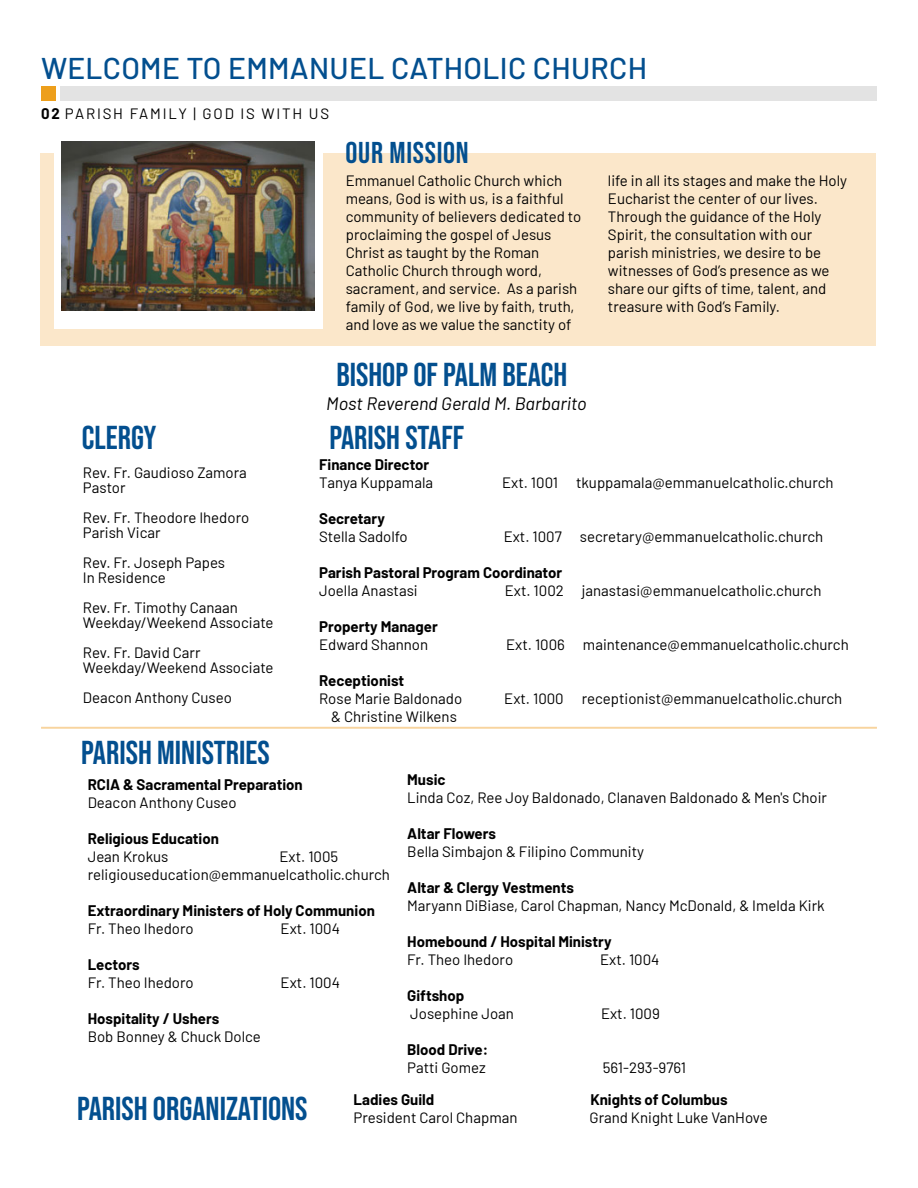
<style>
.page{position:relative;width:918px;height:1188px;background:#fff}
.page>*{position:absolute;margin:0;border:0;box-sizing:border-box;transform-origin:0 0}
.Main_Body_Text{font:33px "Bebas Neue";color:#034f8f}
.Page_Header_Even{font:500 30px "Barlow";letter-spacing:.01em;color:#034f8f}
.Header_1{font:30px "Bebas Neue";letter-spacing:.025em;color:#034f8f}
.Main_Body_Text-2{font:italic 18px "Barlow";color:#000}
.Main_Body_Text-3{font:15px/18px "Wxflcp Barlow";color:#000}
.Main_Body_Text-4{font:15px "Wtknjj Barlow";color:#000}
.Main_Body_Text-5{font:700 15px "Sbjyhp Barlow";color:#000}
.Main_Body_Text-6{font:700 15px "Lybvtv Barlow";color:#000}
.Page_Number_Even{font:15px "Wxflcp Barlow";letter-spacing:.12em;color:#000}
.s1{font-family:"Sbjyhp Barlow";font-weight:700}
.s2{font-family:"Wtknjj Barlow"}
</style>
<div class="page">
<div style="left:40px;top:153px;width:836px;height:193px;background:#fbe7ca"></div>
<div style="left:55px;top:121px;width:268px;height:208px;background:#fff"></div>
<img style="left:62px;top:142px;width:252px;height:168px">
<div style="left:60px;top:86px;width:817px;height:14px;background:#e3e3e3"></div>
<div style="left:41px;top:86px;width:14px;height:14px;background:#ed9f1c"></div>
<hr style="left:41px;top:727px;width:836px;height:2px;background:#f8d49e">
<p class="Page_Header_Even" style="left:41px;top:46px;width:608px">WELCOME TO EMMANUEL CATHOLIC CHURCH</p>
<p class="Page_Number_Even" style="left:41px;top:103px;width:290px"><span class="s1">02</span> PARISH FAMILY | GOD IS WITH US</p>
<p class="Header_1" style="left:346px;top:136px;width:125px">OUR MISSION</p>
<p class="Main_Body_Text-3" style="left:346px;top:171px;width:237px">Emmanuel Catholic Church which means, God is with us, is a faithful community of believers dedicated to proclaiming the gospel of Jesus Christ as taught by the Roman Catholic Church through word, <span class="s2">sacrament, and service. As a parish </span>family of God, we live by faith, truth, and love as we value the sanctity of</p>
<p class="Main_Body_Text" style="left:336px;top:356px;width:233px">BISHOP OF PALM BEACH</p>
<p class="Main_Body_Text-2" style="left:326px;top:390px;width:262px">Most Reverend Gerald M. Barbarito</p>
<p class="Main_Body_Text" style="left:82px;top:419px;width:76px">CLERGY</p>
<p class="Main_Body_Text" style="left:329px;top:419px;width:136px">PARISH STAFF</p>
<p class="Main_Body_Text-3" style="left:608px;top:170px;width:241px">life in all its stages and make the Holy <span class="s2">Eucharist the center of our lives.<br></span>Through the guidance of the Holy Spirit, the consultation with our parish ministries, we desire to be witnesses of God’s presence as we share our gifts of time, talent, and treasure with God’s Family.</p>
<p class="Main_Body_Text-3" style="left:83px;top:462px;width:165px">Rev. Fr. Gaudioso Zamora</p>
<p class="Main_Body_Text-3" style="left:83px;top:477px;width:44px">Pastor</p>
<p class="Main_Body_Text-3" style="left:83px;top:507px;width:168px">Rev. Fr. Theodore Ihedoro</p>
<p class="Main_Body_Text-3" style="left:83px;top:522px;width:79px">Parish Vicar</p>
<p class="Main_Body_Text-4" style="left:83px;top:552px;width:144px">Rev. Fr. Joseph Papes</p>
<p class="Main_Body_Text-3" style="left:83px;top:567px;width:84px">In Residence</p>
<p class="Main_Body_Text-4" style="left:83px;top:597px;width:157px">Rev. Fr. Timothy Canaan</p>
<p class="Main_Body_Text-3" style="left:83px;top:612px;width:192px">Weekday/Weekend Associate</p>
<p class="Main_Body_Text-4" style="left:83px;top:642px;width:119px">Rev. Fr. David Carr</p>
<p class="Main_Body_Text-4" style="left:83px;top:657px;width:192px">Weekday/Weekend Associate</p>
<p class="Main_Body_Text-4" style="left:83px;top:687px;width:151px">Deacon Anthony Cuseo</p>
<p class="Main_Body_Text" style="left:81px;top:734px;width:190px">PARISH MINISTRIES</p>
<p class="Main_Body_Text-6" style="left:319px;top:453px;width:112px">Finance Director</p>
<p class="Main_Body_Text-3" style="left:319px;top:472px;width:115px">Tanya Kuppamala</p>
<p class="Main_Body_Text-3" style="left:502px;top:472px;width:333px">Ext. 1001 tkuppamala@emmanuelcatholic.church</p>
<p class="Main_Body_Text-6" style="left:319px;top:507px;width:67px">Secretary</p>
<p class="Main_Body_Text-3" style="left:319px;top:526px;width:90px">Stella Sadolfo</p>
<p class="Main_Body_Text-3" style="left:504px;top:526px;width:321px">Ext. 1007 secretary@emmanuelcatholic.church</p>
<p class="Main_Body_Text-6" style="left:319px;top:561px;width:245px">Parish Pastoral Program Coordinator</p>
<p class="Main_Body_Text-3" style="left:319px;top:580px;width:100px">Joella Anastasi</p>
<p class="Main_Body_Text-3" style="left:505px;top:580px;width:318px">Ext. 1002 janastasi@emmanuelcatholic.church</p>
<p class="Main_Body_Text-6" style="left:319px;top:615px;width:120px">Property Manager</p>
<p class="Main_Body_Text-3" style="left:319px;top:634px;width:110px">Edward Shannon</p>
<p class="Main_Body_Text-3" style="left:506px;top:634px;width:344px">Ext. 1006 maintenance@emmanuelcatholic.church</p>
<p class="Main_Body_Text-5" style="left:319px;top:669px;width:87px">Receptionist</p>
<p class="Main_Body_Text-3" style="left:319px;top:688px;width:145px">Rose Marie Baldonado</p>
<p class="Main_Body_Text-3" style="left:504px;top:688px;width:340px">Ext. 1000 receptionist@emmanuelcatholic.church</p>
<p class="Main_Body_Text-3" style="left:331px;top:706px;width:127px">&amp; Christine Wilkens</p>
<p class="Main_Body_Text-5" style="left:407px;top:768px;width:40px">Music</p>
<p class="Main_Body_Text-4" style="left:407px;top:786px;width:421px">Linda Coz, Ree Joy Baldonado, Clanaven Baldonado &amp; Men's Choir</p>
<p class="Main_Body_Text-5" style="left:407px;top:822px;width:90px">Altar Flowers</p>
<p class="Main_Body_Text-4" style="left:407px;top:840px;width:238px">Bella Simbajon &amp; Filipino Community</p>
<p class="Main_Body_Text-5" style="left:407px;top:876px;width:168px">Altar &amp; Clergy Vestments</p>
<p class="Main_Body_Text-3" style="left:407px;top:895px;width:419px">Maryann DiBiase, Carol Chapman, Nancy McDonald, &amp; Imelda Kirk</p>
<p class="Main_Body_Text-5" style="left:407px;top:930px;width:206px">Homebound / Hospital Ministry</p>
<p class="Main_Body_Text-3" style="left:407px;top:949px;width:107px">Fr. Theo Ihedoro</p>
<p class="Main_Body_Text-3" style="left:600px;top:949px;width:61px">Ext. 1004</p>
<p class="Main_Body_Text-5" style="left:407px;top:984px;width:59px">Giftshop</p>
<p class="Main_Body_Text-4" style="left:410px;top:1002px;width:105px">Josephine Joan</p>
<p class="Main_Body_Text-4" style="left:601px;top:1002px;width:60px">Ext. 1009</p>
<p class="Main_Body_Text-5" style="left:407px;top:1038px;width:82px">Blood Drive:</p>
<p class="Main_Body_Text-4" style="left:407px;top:1056px;width:80px">Patti Gomez</p>
<p class="Main_Body_Text-4" style="left:603px;top:1056px;width:85px">561-293-9761</p>
<p class="Main_Body_Text-5" style="left:354px;top:1089px;width:82px">Ladies Guild</p>
<p class="Main_Body_Text-5" style="left:590px;top:1089px;width:139px">Knights of Columbus</p>
<p class="Main_Body_Text-6" style="left:88px;top:773px;width:217px">RCIA &amp; Sacramental Preparation</p>
<p class="Main_Body_Text-3" style="left:88px;top:792px;width:151px">Deacon Anthony Cuseo</p>
<p class="Main_Body_Text-5" style="left:88px;top:827px;width:133px">Religious Education</p>
<p class="Main_Body_Text-3" style="left:88px;top:846px;width:82px">Jean Krokus</p>
<p class="Main_Body_Text-3" style="left:280px;top:846px;width:60px">Ext. 1005</p>
<p class="Main_Body_Text-3" style="left:88px;top:864px;width:304px">religiouseducation@emmanuelcatholic.church</p>
<p class="Main_Body_Text-5" style="left:88px;top:899px;width:289px">Extraordinary Ministers of Holy Communion</p>
<p class="Main_Body_Text-3" style="left:88px;top:918px;width:107px">Fr. Theo Ihedoro</p>
<p class="Main_Body_Text-3" style="left:281px;top:918px;width:61px">Ext. 1004</p>
<p class="Main_Body_Text-6" style="left:88px;top:953px;width:53px">Lectors</p>
<p class="Main_Body_Text-3" style="left:88px;top:972px;width:107px">Fr. Theo Ihedoro</p>
<p class="Main_Body_Text-3" style="left:281px;top:972px;width:61px">Ext. 1004</p>
<p class="Main_Body_Text-5" style="left:88px;top:1007px;width:133px">Hospitality / Ushers</p>
<p class="Main_Body_Text-3" style="left:88px;top:1026px;width:175px">Bob Bonney &amp; Chuck Dolce</p>
<p class="Main_Body_Text" style="left:77px;top:1090px;width:232px">PARISH ORGANIZATIONS</p>
<p class="Main_Body_Text-3" style="left:354px;top:1108px;width:165px">President Carol Chapman</p>
<p class="Main_Body_Text-3" style="left:589px;top:1108px;width:180px">Grand Knight Luke VanHove</p>
</div>
